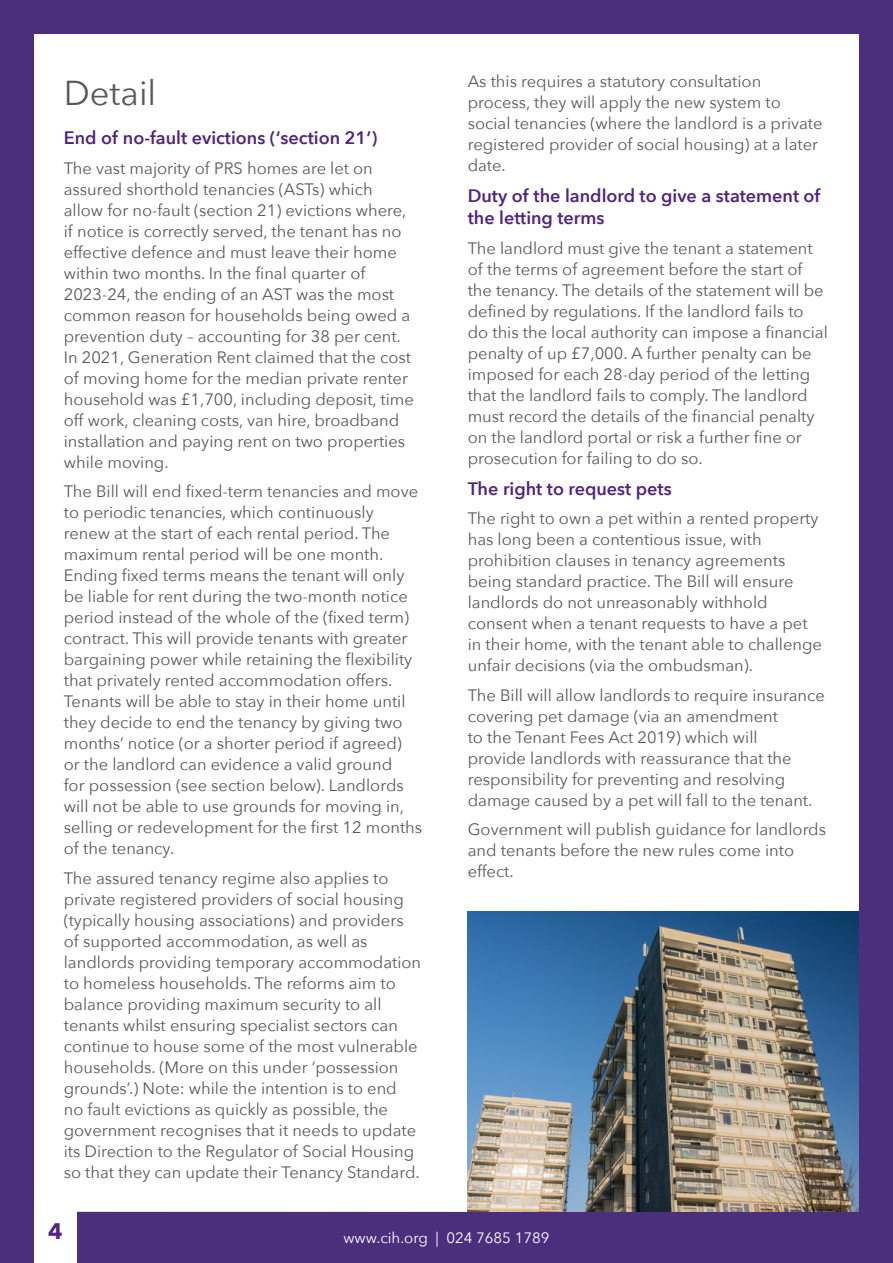
<style>
.page{position:relative;width:893px;height:1263px;background:#4b2e7c}
.page>*{position:absolute;margin:0;border:0;box-sizing:border-box;transform-origin:0 0}
.t1{font:34.5px "Avenir Next";color:#58595b}
.t2{font:700 22.5px "Avenir Next";color:#522380}
.t3{font:600 18px/22.5px "Avenir Next";color:#522380}
.t4{font:16.5px/21px "Avenir Next";color:#58595b}
.t5{font:15px "Avenir Next";color:#fff}
</style>
<div class="page">
<div style="left:34px;top:34px;width:825px;height:1178px;background:#fff"></div>
<div style="left:34px;top:1208px;width:43px;height:55px;background:#fff"></div>
<img style="left:468px;top:912px;width:391px;height:300px">
<h1 class="t1" style="left:64px;top:64px;width:94px">Detail</h1>
<p class="t3" style="left:64px;top:126px;width:315px">End of no-fault evictions (‘section 21’)</p>
<p class="t4" style="left:64px;top:157px;width:352px">The vast majority of PRS homes are let on assured shorthold tenancies (ASTs) which allow for no-fault (section 21) evictions where, if notice is correctly served, the tenant has no effective defence and must leave their home within two months. In the final quarter of 2023-24, the ending of an AST was the most common reason for households being owed a prevention duty – accounting for 38 per cent.<br>In 2021, Generation Rent claimed that the cost of moving home for the median private renter household was £1,700, including deposit, time off work, cleaning costs, van hire, broadband installation and paying rent on two properties while moving.</p>
<p class="t4" style="left:64px;top:480px;width:360px">The Bill will end fixed-term tenancies and move to periodic tenancies, which continuously renew at the start of each rental period. The maximum rental period will be one month.<br>Ending fixed terms means the tenant will only be liable for rent during the two-month notice period instead of the whole of the (fixed term) contract. This will provide tenants with greater bargaining power while retaining the flexibility that privately rented accommodation offers.<br>Tenants will be able to stay in their home until they decide to end the tenancy by giving two months’ notice (or a shorter period if agreed)<br>or the landlord can evidence a valid ground<br>for possession (see section below). Landlords will not be able to use grounds for moving in, selling or redevelopment for the first 12 months of the tenancy.</p>
<p class="t4" style="left:64px;top:867px;width:359px">The assured tenancy regime also applies to private registered providers of social housing (typically housing associations) and providers of supported accommodation, as well as landlords providing temporary accommodation to homeless households. The reforms aim to balance providing maximum security to all tenants whilst ensuring specialist sectors can continue to house some of the most vulnerable households. (More on this under ‘possession grounds’.) Note: while the intention is to end<br>no fault evictions as quickly as possible, the government recognises that it needs to update its Direction to the Regulator of Social Housing so that they can update their Tenancy Standard.</p>
<p class="t4" style="left:468px;top:70px;width:356px">As this requires a statutory consultation process, they will apply the new system to social tenancies (where the landlord is a private registered provider of social housing) at a later date.</p>
<p class="t3" style="left:468px;top:184px;width:354px">Duty of the landlord to give a statement of the letting terms</p>
<p class="t4" style="left:468px;top:237px;width:362px">The landlord must give the tenant a statement of the terms of agreement before the start of the tenancy. The details of the statement will be defined by regulations. If the landlord fails to do this the local authority can impose a financial penalty of up £7,000. A further penalty can be imposed for each 28-day period of the letting that the landlord fails to comply. The landlord must record the details of the financial penalty on the landlord portal or risk a further fine or prosecution for failing to do so.</p>
<p class="t3" style="left:468px;top:477px;width:205px">The right to request pets</p>
<p class="t4" style="left:468px;top:507px;width:356px">The right to own a pet within a rented property has long been a contentious issue, with prohibition clauses in tenancy agreements being standard practice. The Bill will ensure landlords do not unreasonably withhold consent when a tenant requests to have a pet in their home, with the tenant able to challenge unfair decisions (via the ombudsman).</p>
<p class="t4" style="left:468px;top:684px;width:359px">The Bill will allow landlords to require insurance covering pet damage (via an amendment<br>to the Tenant Fees Act 2019) which will<br>provide landlords with reassurance that the responsibility for preventing and resolving damage caused by a pet will fall to the tenant.</p>
<p class="t4" style="left:468px;top:818px;width:360px">Government will publish guidance for landlords and tenants before the new rules come into effect.</p>
<h2 class="t2" style="left:48px;top:1212px;width:16px">4</h2>
<p class="t5" style="left:343px;top:1225px;width:208px">www.cih.org | 024 7685 1789</p>
</div>
